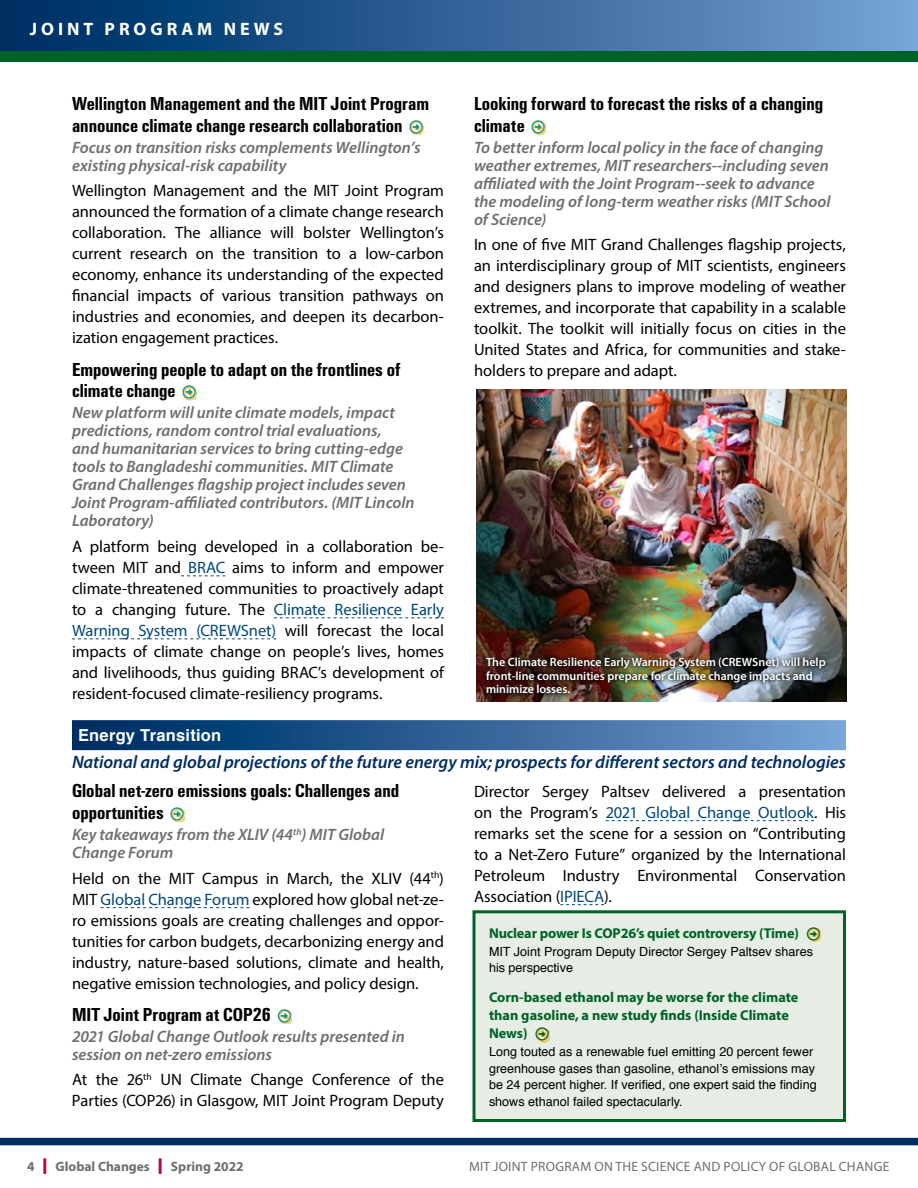
<style>
.page{position:relative;width:918px;height:1188px;background:#fff}
.page>*{position:absolute;margin:0;border:0;box-sizing:border-box;transform-origin:0 0}
.t1{font:700 condensed 19.5px/21.8px "Urbano";color:#000}
.t2{font:italic 600 18px "Myriad Pro";letter-spacing:-.005em;color:#002d62}
.t3{font:700 18px "Myriad Pro";color:#fff}
.t4{font:16.5px/21px "Myriad Pro";letter-spacing:-.005em;color:#000;text-align:justify}
.t5{font:italic 600 16.5px/18px "Myriad Pro";color:#6d6e71}
.t6{font:700 16.5px "Helvetica";letter-spacing:.015em;color:#fff}
.t7{font:700 14.25px/18px "Myriad Pro";color:#006225}
.t8{font:13.5px "Myriad Pro";letter-spacing:.02em;color:#6d6e71}
.t9{font:700 13.5px "Myriad Pro";color:#6d6e71}
.t10{font:12.6px/16.5px "Helvetica";color:#000}
.t11{font:600 12px/13.5px "Myriad Pro";color:#fff}
.s1{color:#00477a}
.s2{font-size:15.6px;color:#b30838}
</style>
<div class="page">
<svg style="left:181px;top:575px;width:44px;height:1px"></svg>
<svg style="left:274px;top:617px;width:170px;height:1px"></svg>
<svg style="left:72px;top:638px;width:204px;height:1px"></svg>
<svg style="left:411px;top:123px;width:13px;height:12px"></svg>
<svg style="left:185px;top:389px;width:12px;height:11px"></svg>
<svg style="left:533px;top:122px;width:13px;height:13px"></svg>
<div style="left:72px;top:720px;width:774px;height:30px;background:linear-gradient(to right,#00285e,#75a0d3)"></div>
<svg style="left:101px;top:907px;width:148px;height:1px"></svg>
<svg style="left:174px;top:810px;width:11px;height:12px"></svg>
<svg style="left:280px;top:1011px;width:12px;height:13px"></svg>
<svg style="left:606px;top:820px;width:208px;height:1px"></svg>
<svg style="left:560px;top:904px;width:44px;height:1px"></svg>
<div style="left:472px;top:910px;width:374px;height:212px;background:#e5ede5"></div>
<img style="left:476px;top:389px;width:371px;height:313px">
<div style="left:481px;top:653px;width:349px;height:46px;background:#000;opacity:.7"></div>
<div style="left:0;top:1138px;width:918px;height:7px;background:#002d62"></div>
<div style="left:0;top:50px;width:918px;height:12px;background:#006225"></div>
<div style="left:0;top:0;width:918px;height:51px;background:linear-gradient(to right,#00295f,#74a0d3)"></div>
<svg style="left:410px;top:120px;width:13px;height:13px"></svg>
<svg style="left:183px;top:386px;width:13px;height:13px"></svg>
<svg style="left:532px;top:120px;width:13px;height:13px"></svg>
<svg style="left:171px;top:808px;width:13px;height:13px"></svg>
<svg style="left:278px;top:1009px;width:13px;height:13px"></svg>
<svg style="left:807px;top:927px;width:13px;height:13px"></svg>
<svg style="left:536px;top:1028px;width:13px;height:13px"></svg>
<p class="t3" style="left:30px;top:17px;width:26px">Joint</p>
<p class="t3" style="left:105px;top:17px;width:31px">Program</p>
<p class="t3" style="left:224px;top:17px;width:32px">News</p>
<p class="t1" style="left:72px;top:93px;width:359px">Wellington Management and the MIT Joint Program announce climate change research collaboration</p>
<p class="t5" style="left:72px;top:138px;width:350px">Focus on transition risks complements Wellington’s existing physical-risk capability</p>
<p class="t4" style="left:72px;top:180px;width:374px">Wellington Management and the MIT Joint Program announced the formation of a climate change research collaboration. The alliance will bolster Wellington’s current research on the transition to a low-carbon economy, enhance its understanding of the expected financial impacts of various transition pathways on industries and economies, and deepen its decarbon&shy;ization engagement practices.</p>
<p class="t1" style="left:72px;top:358px;width:330px">Empowering people to adapt on the frontlines of climate change</p>
<p class="t5" style="left:72px;top:403px;width:344px">New platform will unite climate models, impact predictions, random control trial evaluations,<br>and humanitarian services to bring cutting-edge tools to Bangladeshi communities. MIT Climate Grand Challenges flagship project includes seven Joint Program-affiliated contributors. (MIT Lincoln Laboratory)</p>
<p class="t4" style="left:72px;top:536px;width:374px">A platform being developed in a collaboration be&shy;tween MIT and <span class="s1">BRAC</span> aims to inform and empower climate-threatened communities to proactively adapt to a changing future. The <span class="s1">Climate Resilience Early Warning System (CREWSnet)</span> will forecast the local impacts of climate change on people’s lives, homes and livelihoods, thus guiding BRAC’s development of resident-focused climate-resiliency programs.</p>
<p class="t1" style="left:474px;top:93px;width:351px">Looking forward to forecast the risks of a changing climate</p>
<p class="t5" style="left:474px;top:138px;width:358px">To better inform local policy in the face of changing weather extremes, MIT researchers--including seven affiliated with the Joint Program--seek to advance the modeling of long-term weather risks (MIT School of Science)</p>
<p class="t4" style="left:474px;top:234px;width:374px">In one of five MIT Grand Challenges flagship projects, an interdisciplinary group of MIT scientists, engineers and designers plans to improve modeling of weather extremes, and incorporate that capability in a scalable toolkit. The toolkit will initially focus on cities in the United States and Africa, for communities and stake&shy;holders to prepare and adapt.</p>
<p class="t11" style="left:486px;top:655px;width:341px">The Climate Resilience Early Warning System (CREWSnet) will help front-line communities prepare for climate change impacts and minimize losses.</p>
<p class="t6" style="left:78px;top:722px;width:145px">Energy Transition</p>
<p class="t2" style="left:72px;top:751px;width:775px">National and global projections of the future energy mix; prospects for different sectors and technologies</p>
<p class="t1" style="left:72px;top:780px;width:329px">Global net-zero emissions goals: Challenges and opportunities</p>
<p class="t5" style="left:72px;top:825px;width:314px">Key takeaways from the XLIV (44<sup>th</sup>) MIT Global<br>Change Forum</p>
<p class="t4" style="left:72px;top:867px;width:374px">Held on the MIT Campus in March, the XLIV (44<sup>th</sup>)<br>MIT <span class="s1">Global Change Forum</span> explored how global net-ze&shy;ro emissions goals are creating challenges and oppor&shy;tunities for carbon budgets, decarbonizing energy and industry, nature-based solutions, climate and health, negative emission technologies, and policy design.</p>
<p class="t1" style="left:72px;top:1004px;width:201px">MIT Joint Program at COP26</p>
<p class="t5" style="left:72px;top:1027px;width:334px">2021 Global Change Outlook results presented in session on net-zero emissions</p>
<p class="t4" style="left:72px;top:1069px;width:374px">At the 26<sup>th</sup> UN Climate Change Conference of the<br>Parties (COP26) in Glasgow, MIT Joint Program Deputy</p>
<p class="t4" style="left:474px;top:780px;width:374px">Director Sergey Paltsev delivered a presentation on the Program’s <span class="s1">2021 Global Change Outlook</span>. His remarks set the scene for a session on “Contributing to a Net-Zero Future” organized by the International Petroleum Industry Environmental Conservation Association (<span class="s1">IPIECA</span>).</p>
<p class="t7" style="left:489px;top:923px;width:311px">Nuclear power Is COP26’s quiet controversy (Time)</p>
<p class="t10" style="left:489px;top:943px;width:325px">MIT Joint Program Deputy Director Sergey Paltsev shares his perspective</p>
<p class="t7" style="left:489px;top:988px;width:311px">Corn-based ethanol may be worse for the climate than gasoline, a new study finds (Inside Climate<br>News)</p>
<p class="t10" style="left:489px;top:1044px;width:329px">Long touted as a renewable fuel emitting 20 percent fewer greenhouse gases than gasoline, ethanol’s emissions may be 24 percent higher. If verified, one expert said the finding shows ethanol failed spectacularly.</p>
<p class="t9" style="left:27px;top:1157px;width:218px">4 <span class="s2">|</span> Global Changes <span class="s2">|</span> Spring 2022</p>
<p class="t8" style="left:469px;top:1158px;width:422px">MIT JOINT PROGRAM ON THE SCIENCE AND POLICY OF GLOBAL CHANGE</p>
</div>
